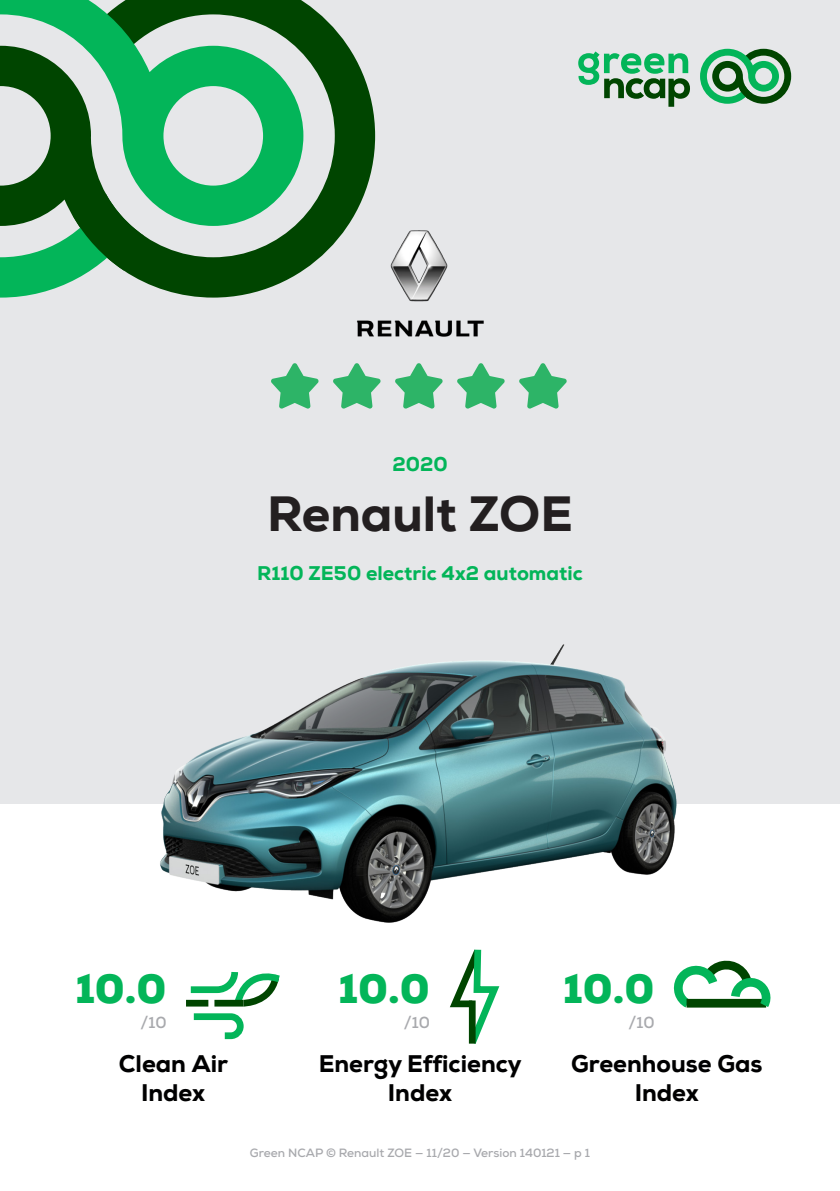
<style>
.page{position:relative;width:840px;height:1191px;background:#fff}
.page>*{position:absolute;margin:0;border:0;box-sizing:border-box;transform-origin:0 0}
.t1{font:800 49.4px "Nexa";color:#231f20}
.Index_score{font:900 40px "Nexa";color:#03b559}
.Index_title{font:800 24px "Nexa";color:#000001}
.Subtitle{font:800 19.8px "Nexa";color:#03b559}
.t2{font:700 16px "Nexa";color:#a8a9ad}
.AdditionalInfo{font:700 12px "Nexa";color:#a8a9ad}
</style>
<div class="page">
<div style="left:0;top:0;width:839px;height:803px;background:#e6e7e9"></div>
<svg style="left:303px;top:1px;width:72px;height:270px;fill:#004500"></svg>
<svg style="left:0;top:0;width:303px;height:297px"></svg>
<svg style="left:73px;top:194px;width:71px;height:77px"></svg>
<svg style="left:578px;top:51px;width:111px;height:56px"></svg>
<svg style="left:700px;top:49px;width:90px;height:55px"></svg>
<img style="left:145px;top:644px;width:549px;height:279px">
<img style="left:355px;top:229px;width:129px;height:108px">
<svg style="left:271px;top:363px;width:48px;height:46px"></svg>
<svg style="left:333px;top:363px;width:48px;height:46px"></svg>
<svg style="left:395px;top:363px;width:48px;height:46px"></svg>
<svg style="left:457px;top:363px;width:48px;height:46px"></svg>
<svg style="left:519px;top:363px;width:48px;height:46px"></svg>
<svg style="left:186px;top:972px;width:94px;height:68px"></svg>
<div style="left:214px;top:999px;width:29px;height:7px;background:#004500"></div>
<svg style="left:673px;top:960px;width:94px;height:48px"></svg>
<svg style="left:450px;top:949px;width:50px;height:95px"></svg>
<div style="left:468px;top:1000px;width:7px;height:43px;background:#004500"></div>
<p class="Subtitle" style="left:392px;top:452px;width:57px">2020</p>
<p class="t1" style="left:267px;top:482px;width:307px">Renault ZOE</p>
<p class="Subtitle" style="left:257px;top:560px;width:327px">R110 ZE50 electric 4x2 automatic</p>
<p class="Index_score" style="left:75px;top:962px;width:93px">10.0</p>
<p class="t2" style="left:140px;top:1011px;width:28px">/10</p>
<p class="Index_title" style="left:119px;top:1048px;width:111px">Clean Air</p>
<p class="Index_title" style="left:141px;top:1077px;width:66px">Index</p>
<p class="Index_score" style="left:338px;top:962px;width:93px">10.0</p>
<p class="t2" style="left:403px;top:1011px;width:28px">/10</p>
<p class="Index_title" style="left:319px;top:1048px;width:204px">Energy Efficiency</p>
<p class="Index_title" style="left:387px;top:1077px;width:66px">Index</p>
<p class="Index_score" style="left:563px;top:962px;width:93px">10.0</p>
<p class="t2" style="left:628px;top:1011px;width:28px">/10</p>
<p class="Index_title" style="left:570px;top:1048px;width:193px">Greenhouse Gas</p>
<p class="Index_title" style="left:634px;top:1077px;width:66px">Index</p>
<p class="AdditionalInfo" style="left:250px;top:1145px;width:341px">Green NCAP © Renault ZOE — 11/20 — Version 140121 — p 1</p>
</div>
